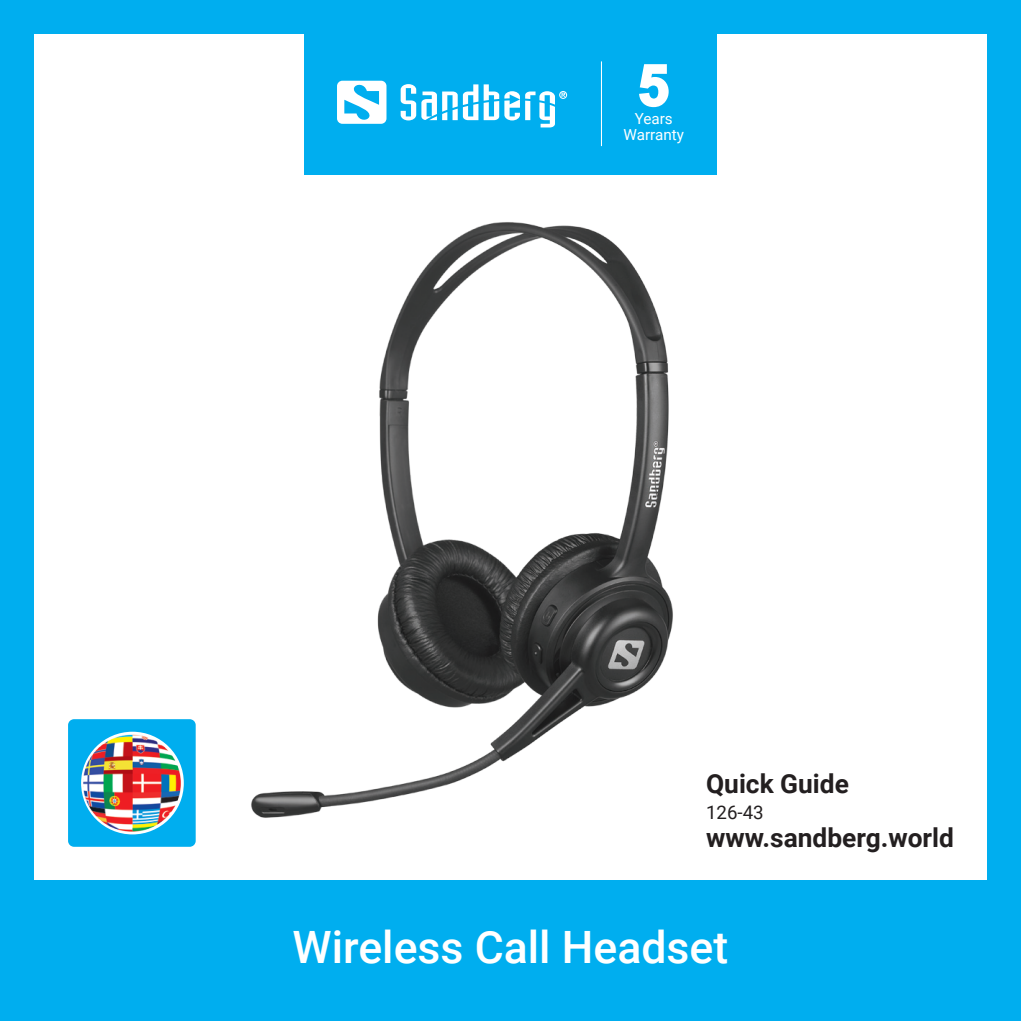
<style>
.page{position:relative;width:1021px;height:1021px;background:#fff}
.page>*{position:absolute;margin:0;border:0;box-sizing:border-box;transform-origin:0 0}
.t1{font:500 44.7px "Roboto";color:#fff}
.t2{font:700 26.4px "Roboto";color:#231f20}
.t3{font:18.6px "Roboto";color:#231f20}
.t4{font:15.3px/16.2px "Roboto";color:#fff;text-align:center}
</style>
<div class="page">
<div style="left:0;top:0;width:1020px;height:1020px;background:#00aeef"></div>
<div style="left:34px;top:34px;width:952px;height:952px;background:#fff"></div>
<img style="left:251px;top:222px;width:422px;height:596px">
<div style="left:304px;top:0;width:413px;height:174px;background:#00aeef"></div>
<svg style="left:400px;top:84px;width:57px;height:36px"></svg>
<svg style="left:337px;top:81px;width:49px;height:43px"></svg>
<svg style="left:463px;top:84px;width:104px;height:43px"></svg>
<svg style="left:639px;top:64px;width:29px;height:43px"></svg>
<hr style="left:601px;top:61px;width:1px;height:85px;background:#fff">
<div style="left:0;top:880px;width:1020px;height:140px;background:#00aeef"></div>
<div style="left:68px;top:719px;width:128px;height:127px;background:#00aeef;border-radius:6px"></div>
<img style="left:81px;top:731px;width:103px;height:104px">
<p class="t4" style="left:623px;top:110px;width:62px">Years<br>Warranty</p>
<p class="t2" style="left:706px;top:765px;width:144px">Quick Guide</p>
<p class="t3" style="left:706px;top:799px;width:59px">126-43</p>
<p class="t2" style="left:706px;top:819px;width:249px">www.sandberg.world</p>
<h1 class="t1" style="left:292px;top:915px;width:437px">Wireless Call Headset</h1>
</div>
